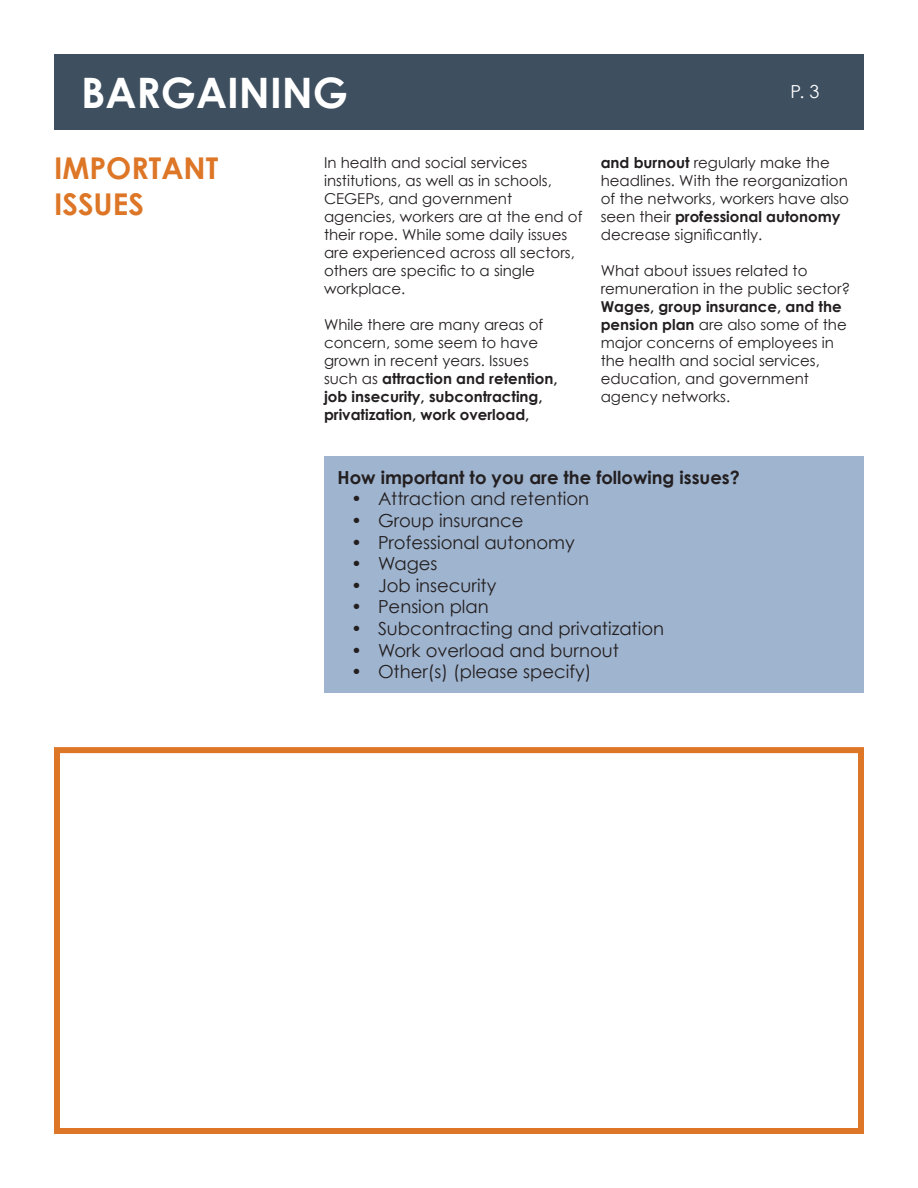
<style>
.page{position:relative;width:918px;height:1188px;background:#fff}
.page>*{position:absolute;margin:0;border:0;box-sizing:border-box;transform-origin:0 0}
.t1{font:700 42px "Century Gothic";color:#fff}
.t2{font:700 30px/36px "Century Gothic";color:#dd7626}
.t3{font:18px "Century Gothic";color:#231f20}
.t4{font:700 18px "Century Gothic";color:#231f20}
.t5{font:18px "Century Gothic";color:#fff}
.t6{font:15px/18px "Century Gothic";color:#231f20}
.t7{font:700 15px/18px "Century Gothic";color:#231f20}
.s1{font-weight:400}
.s2{font-weight:700}
</style>
<div class="page">
<div style="left:54px;top:54px;width:810px;height:76px;background:#3e4f60"></div>
<div style="left:324px;top:456px;width:540px;height:237px;background:#9fb4cf"></div>
<div style="left:54px;top:747px;width:810px;height:387px;border:6px solid #dd7626"></div>
<h1 class="t1" style="left:81px;top:65px;width:269px">BARGAINING</h1>
<p class="t5" style="left:791px;top:80px;width:30px">P. 3</p>
<h2 class="t2" style="left:54px;top:149px;width:166px">IMPORTANT<br>ISSUES</h2>
<p class="t6" style="left:324px;top:153px;width:260px">In health and social services institutions, as well as in schools,<br>CEGEPs, and government agencies, workers are at the end of their rope. While some daily issues are experienced across all sectors, others are specific to a single workplace.</p>
<p class="t7" style="left:324px;top:315px;width:235px"><span class="s1">While there are many areas of concern, some seem to have grown in recent years. Issues such as</span> attraction and retention, job insecurity, subcontracting, privatization, work overload,</p>
<p class="t6" style="left:601px;top:153px;width:250px"><span class="s2">and burnout</span> regularly make the headlines. With the reorganization of the networks, workers have also seen their <span class="s2">professional autonomy </span>decrease significantly.</p>
<p class="t6" style="left:601px;top:261px;width:251px">What about issues related to remuneration in the public sector?</p>
<p class="t6" style="left:601px;top:297px;width:248px"><span class="s2">Wages, group insurance, and the pension plan</span> are also some of the major concerns of employees in the health and social services, education, and government agency networks.</p>
<p class="t4" style="left:338px;top:466px;width:404px">How important to you are the following issues?</p>
<p class="t3" style="left:351px;top:487px;width:240px">• Attraction and retention</p>
<p class="t3" style="left:351px;top:509px;width:174px">• Group insurance</p>
<p class="t3" style="left:351px;top:531px;width:225px">• Professional autonomy</p>
<p class="t3" style="left:351px;top:552px;width:88px">• Wages</p>
<p class="t3" style="left:351px;top:574px;width:147px">• Job insecurity</p>
<p class="t3" style="left:351px;top:595px;width:139px">• Pension plan</p>
<p class="t3" style="left:351px;top:617px;width:315px">• Subcontracting and privatization</p>
<p class="t3" style="left:351px;top:639px;width:269px">• Work overload and burnout</p>
<p class="t3" style="left:351px;top:660px;width:242px">• Other(s) (please specify)</p>
</div>
